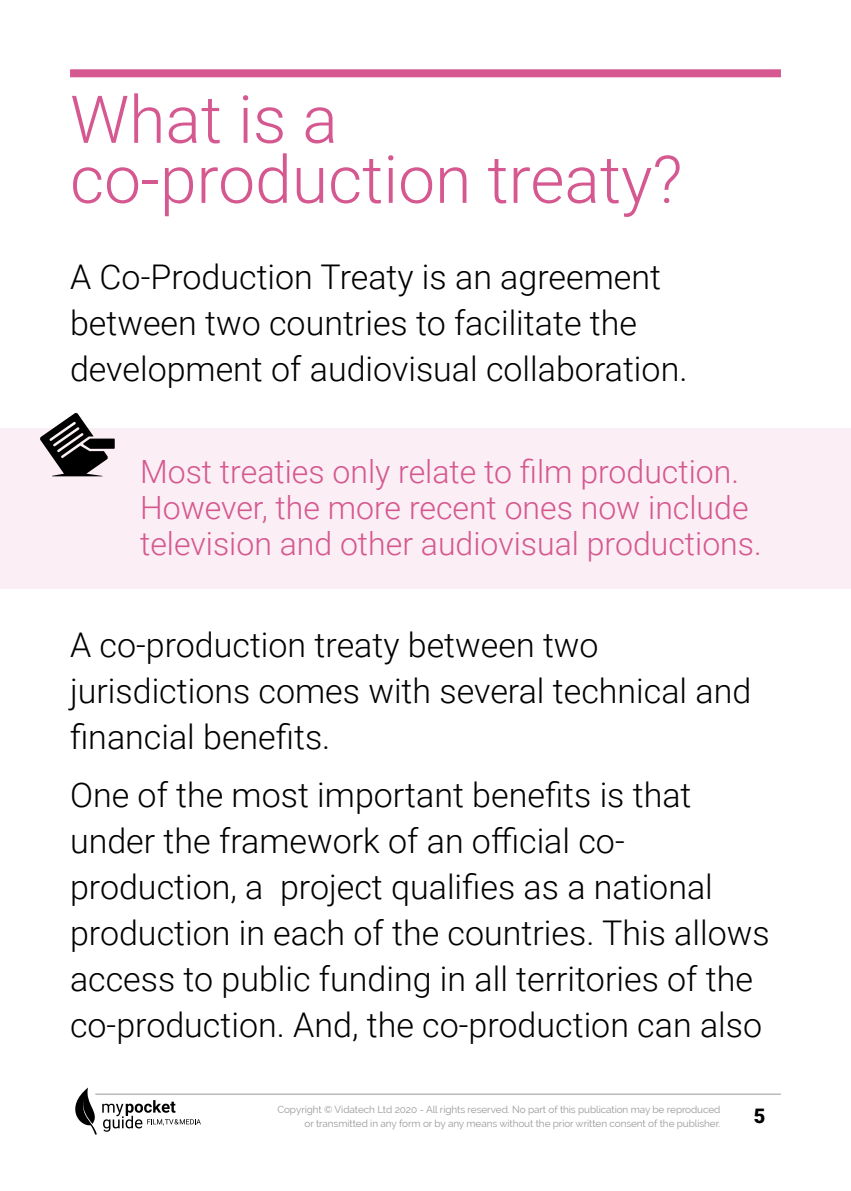
<style>
.page{position:relative;width:851px;height:1191px;background:#fff}
.page>*{position:absolute;margin:0;border:0;box-sizing:border-box;transform-origin:0 0}
.t1{font:300 66px/60px "Roboto";color:#d55890}
.t2{font:300 34px/46px "Roboto";color:#000}
.t3{font:300 32px/36px "Roboto";color:#d55890}
.t4{font:900 20px "Roboto";color:#000}
.t5{font:10px/14px "Raleway";letter-spacing:-.01em;color:#999;text-align:right}
</style>
<div class="page">
<hr style="left:95px;top:1093px;width:685px;height:1px;background:#999">
<svg style="left:75px;top:1087px;width:126px;height:47px"></svg>
<div style="left:70px;top:69px;width:710px;height:8px;background:#d55890"></div>
<div style="left:0;top:429px;width:850px;height:160px;background:#fbeef4"></div>
<svg style="left:40px;top:413px;width:75px;height:63px"></svg>
<h1 class="t1" style="left:70px;top:87px;width:613px">What is a co-production treaty?</h1>
<p class="t2" style="left:70px;top:252px;width:618px">A Co-Production Treaty is an agreement between two countries to facilitate the development of audiovisual collaboration.</p>
<p class="t3" style="left:140px;top:452px;width:623px">Most treaties only relate to film production.<br>However, the more recent ones now include television and other audiovisual productions.</p>
<p class="t2" style="left:70px;top:620px;width:682px">A co-production treaty between two jurisdictions comes with several technical and financial benefits.</p>
<p class="t2" style="left:70px;top:770px;width:701px">One of the most important benefits is that under the framework of an official co&shy;production, a project qualifies as a national production in each of the countries. This allows access to public funding in all territories of the co-production. And, the co-production can also</p>
<p class="t5" style="left:277px;top:1102px;width:444px">Copyright © Vidatech Ltd 2020 - All rights reserved. No part of this publication may be reproduced or transmitted in any form or by any means without the prior written consent of the publisher.</p>
<p class="t4" style="left:753px;top:1102px;width:13px">5</p>
</div>
